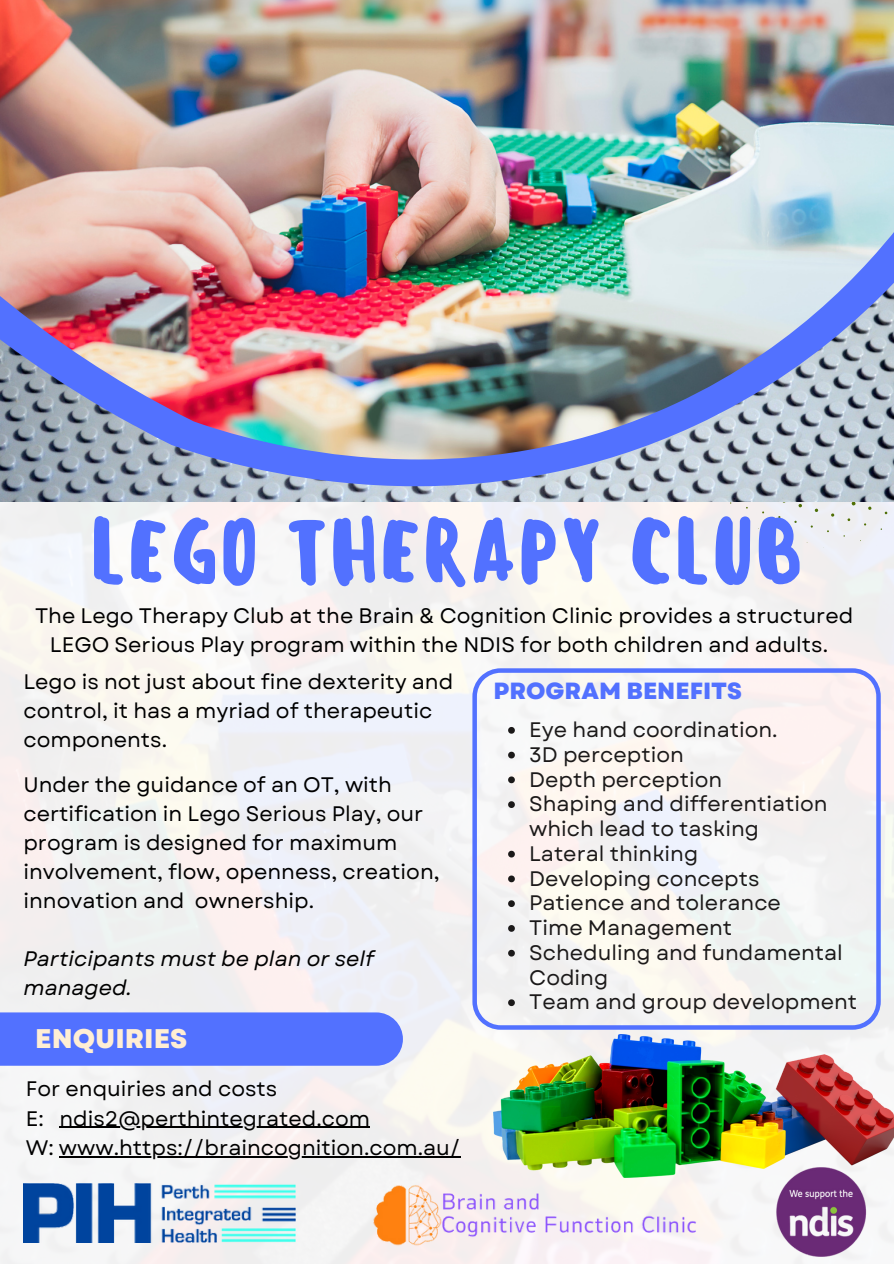
<style>
.page{position:relative;width:894px;height:1264px;background:#fff}
.page>*{position:absolute;margin:0;border:0;box-sizing:border-box;transform-origin:0 0}
.t1{font:500 84.75px "Sensei";color:#5271ff}
.t2{font:800 27px "Garet";color:#ffeed4}
.t3{font:800 23.4px "Garet";color:#5271ff}
.t4{font:21px/29px "Garet";color:#000}
.t5{font:21px/24.8px "Garet";color:#1b1919}
.t6{font:italic 21px/29px "Garet";color:#000}
</style>
<div class="page">
<img style="left:0;top:501px;width:893px;height:762px">
<img style="left:0;top:486px;width:893px;height:15px">
<img style="left:0;top:0;width:893px;height:486px">
<svg style="left:472px;top:668px;width:408px;height:361px"></svg>
<div style="left:0;top:1012px;width:403px;height:53px;background:#5271ff"></div>
<img style="left:23px;top:1182px;width:273px;height:60px">
<img style="left:366px;top:1174px;width:339px;height:77px">
<img style="left:705px;top:1023px;width:188px;height:169px">
<img style="left:493px;top:1034px;width:291px;height:143px">
<img style="left:775px;top:1166px;width:91px;height:91px">
<svg style="left:508px;top:727px;width:6px;height:6px"></svg>
<svg style="left:508px;top:751px;width:6px;height:7px"></svg>
<svg style="left:508px;top:776px;width:6px;height:7px"></svg>
<svg style="left:508px;top:801px;width:6px;height:7px"></svg>
<svg style="left:508px;top:850px;width:6px;height:7px"></svg>
<svg style="left:508px;top:875px;width:6px;height:7px"></svg>
<svg style="left:508px;top:900px;width:6px;height:7px"></svg>
<svg style="left:508px;top:925px;width:6px;height:6px"></svg>
<svg style="left:508px;top:949px;width:6px;height:7px"></svg>
<svg style="left:508px;top:999px;width:6px;height:7px"></svg>
<hr style="left:59px;top:1126px;width:311px;height:1px;background:#000">
<hr style="left:59px;top:1155px;width:401px;height:1px;background:#000">
<p class="t1" style="left:90px;top:501px;width:715px">LEGO THERAPY CLUB</p>
<p class="t4" style="left:35px;top:601px;width:819px">The Lego Therapy Club at the Brain &amp; Cognition Clinic provides a structured</p>
<p class="t4" style="left:50px;top:630px;width:779px">LEGO Serious Play program within the NDIS for both children and adults.</p>
<p class="t4" style="left:23px;top:667px;width:431px">Lego is not just about fine dexterity and control, it has a myriad of therapeutic components.</p>
<p class="t4" style="left:23px;top:770px;width:417px">Under the guidance of an OT, with certification in Lego Serious Play, our program is designed for maximum involvement, flow, openness, creation, innovation and ownership.</p>
<p class="t6" style="left:23px;top:944px;width:352px">Participants must be plan or self managed.</p>
<p class="t3" style="left:493px;top:674px;width:250px">PROGRAM BENEFITS</p>
<p class="t5" style="left:529px;top:717px;width:250px">Eye hand coordination.</p>
<p class="t5" style="left:529px;top:742px;width:156px">3D perception</p>
<p class="t5" style="left:529px;top:767px;width:194px">Depth perception</p>
<p class="t5" style="left:529px;top:791px;width:300px">Shaping and differentiation which lead to tasking</p>
<p class="t5" style="left:529px;top:841px;width:170px">Lateral thinking</p>
<p class="t5" style="left:529px;top:866px;width:232px">Developing concepts</p>
<p class="t5" style="left:529px;top:890px;width:253px">Patience and tolerance</p>
<p class="t5" style="left:529px;top:915px;width:204px">Time Management</p>
<p class="t5" style="left:529px;top:940px;width:315px">Scheduling and fundamental<br>Coding</p>
<p class="t5" style="left:529px;top:989px;width:329px">Team and group development</p>
<p class="t2" style="left:35px;top:1019px;width:154px">ENQUIRIES</p>
<p class="t4" style="left:26px;top:1074px;width:253px">For enquiries and costs</p>
<p class="t4" style="left:26px;top:1103px;width:346px">E: ndis2@perthintegrated.com</p>
<p class="t4" style="left:26px;top:1133px;width:436px">W: www.https://braincognition.com.au/</p>
</div>
